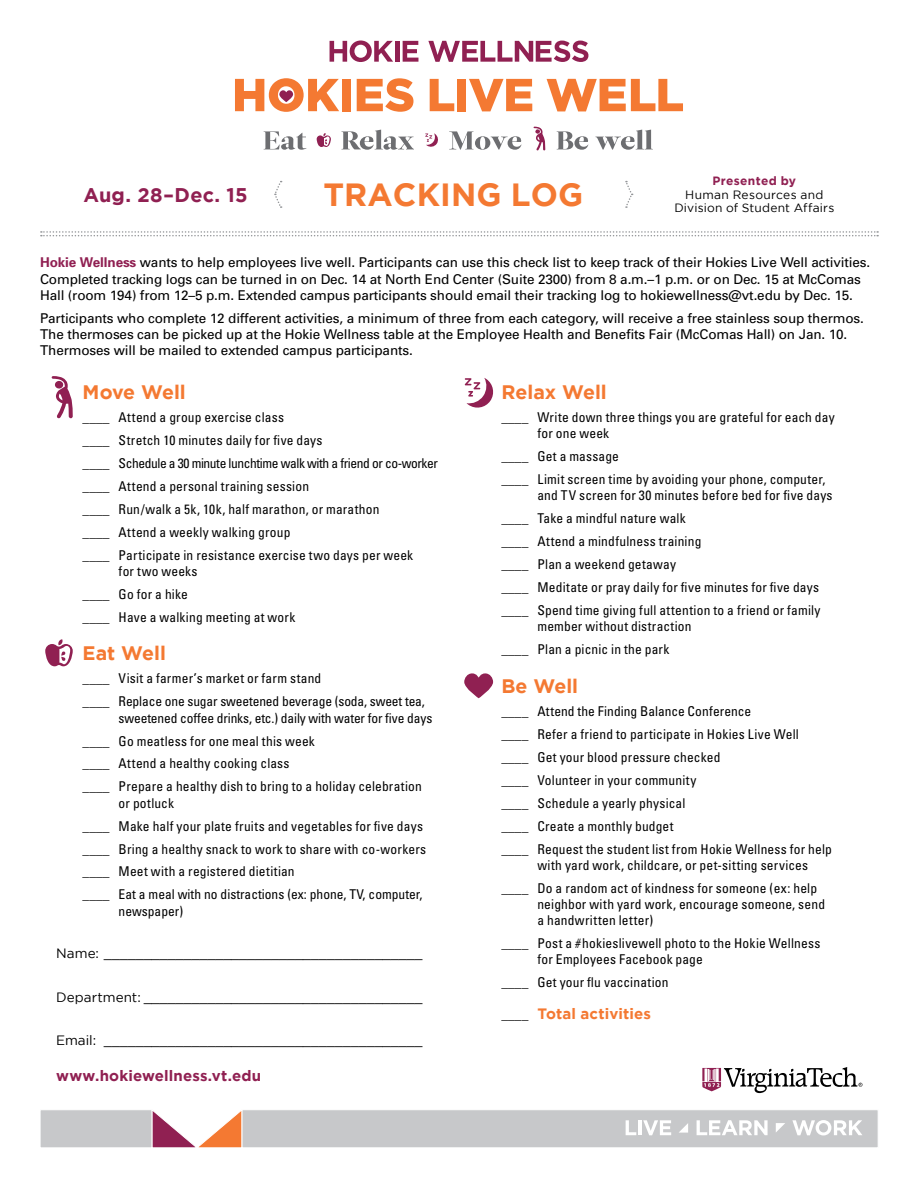
<style>
.page{position:relative;width:918px;height:1188px;background:#fff}
.page>*{position:absolute;margin:0;border:0;box-sizing:border-box;transform-origin:0 0}
.t1{font:700 31.95px "Gotham";letter-spacing:.005em;color:#f47932}
.t2{font:700 19.8px "Gotham";letter-spacing:.01em;color:#902052}
.t3{font:700 19.5px "Gotham";color:#f47932}
.t4{font:700 15px "Gotham";letter-spacing:.01em;color:#902052}
.t5{font:700 15px "Gotham";letter-spacing:.01em;color:#f47932}
.t6{font:condensed 13.5px/23px "Univers";letter-spacing:.015em;color:#000}
.t7{font:13.5px/16.2px "Univers";letter-spacing:-.01em;color:#000}
.t8{font:13.5px "Gotham";letter-spacing:.005em;color:#000}
.t9{font:condensed 13.5px/23px "Univers";letter-spacing:-.01em;color:#000}
.t10{font:12px "Gotham";letter-spacing:.02em;color:#000}
.t11{font:700 12px "Gotham";letter-spacing:.025em;color:#902052}
.s1{font-weight:700;color:#902052}
.s2{font-family:"Univers";font-weight:400;font-stretch:condensed;font-size:13.5px;color:#000}
</style>
<div class="page">
<svg style="left:152px;top:1111px;width:90px;height:37px"></svg>
<div style="left:242px;top:1109px;width:636px;height:39px;background:#c7c8ca;border:1px solid #fff"></div>
<div style="left:40px;top:1110px;width:112px;height:38px;background:#c7c8ca"></div>
<div style="left:40px;top:1109px;width:112px;height:39px;border:1px solid #fff"></div>
<svg style="left:702px;top:1067px;width:160px;height:26px"></svg>
<svg style="left:626px;top:1120px;width:10px;height:15px"></svg>
<hr style="left:638px;top:1120px;width:3px;height:15px;background:#fff">
<svg style="left:643px;top:1120px;width:28px;height:15px"></svg>
<svg style="left:679px;top:1123px;width:9px;height:10px"></svg>
<svg style="left:697px;top:1120px;width:71px;height:15px"></svg>
<svg style="left:776px;top:1123px;width:9px;height:9px"></svg>
<svg style="left:792px;top:1120px;width:70px;height:15px"></svg>
<svg style="left:465px;top:378px;width:29px;height:30px"></svg>
<svg style="left:464px;top:673px;width:29px;height:25px"></svg>
<svg style="left:52px;top:376px;width:21px;height:42px"></svg>
<svg style="left:45px;top:639px;width:28px;height:27px"></svg>
<svg style="left:41px;top:231px;width:837px;height:5px"></svg>
<svg style="left:274px;top:181px;width:8px;height:27px"></svg>
<svg style="left:625px;top:181px;width:8px;height:27px"></svg>
<svg style="left:330px;top:41px;width:63px;height:21px"></svg>
<div style="left:395px;top:41px;width:5px;height:21px;background:#902052"></div>
<svg style="left:403px;top:41px;width:15px;height:21px"></svg>
<svg style="left:428px;top:41px;width:160px;height:21px"></svg>
<div style="left:342px;top:79px;width:9px;height:32px;background:#f47932"></div>
<svg style="left:357px;top:78px;width:56px;height:34px"></svg>
<svg style="left:430px;top:79px;width:24px;height:32px"></svg>
<div style="left:457px;top:79px;width:9px;height:32px;background:#f47932"></div>
<svg style="left:469px;top:79px;width:63px;height:32px"></svg>
<svg style="left:547px;top:79px;width:136px;height:32px"></svg>
<svg style="left:235px;top:78px;width:104px;height:34px"></svg>
<svg style="left:264px;top:131px;width:43px;height:19px"></svg>
<svg style="left:341px;top:130px;width:73px;height:20px"></svg>
<svg style="left:449px;top:131px;width:73px;height:19px"></svg>
<svg style="left:557px;top:131px;width:32px;height:19px"></svg>
<svg style="left:595px;top:130px;width:58px;height:20px"></svg>
<svg style="left:425px;top:133px;width:13px;height:14px"></svg>
<svg style="left:534px;top:127px;width:11px;height:23px"></svg>
<svg style="left:317px;top:133px;width:14px;height:14px"></svg>
<h2 class="t2" style="left:84px;top:183px;width:166px">Aug. 28–Dec. 15</h2>
<h1 class="t1" style="left:323px;top:176px;width:261px">TRACKING LOG</h1>
<p class="t11" style="left:713px;top:174px;width:85px">Presented by</p>
<p class="t10" style="left:685px;top:188px;width:140px">Human Resources and</p>
<p class="t10" style="left:674px;top:201px;width:161px">Division of Student Affairs</p>
<p class="t7" style="left:40px;top:255px;width:831px"><span class="s1">Hokie Wellness</span> wants to help employees live well. Participants can use this check list to keep track of their Hokies Live Well activities.<br>Completed tracking logs can be turned in on Dec. 14 at North End Center (Suite 2300) from 8 a.m.–1 p.m. or on Dec. 15 at McComas<br>Hall (room 194) from 12–5 p.m. Extended campus participants should email their tracking log to hokiewellness@vt.edu by Dec. 15.</p>
<p class="t7" style="left:40px;top:310px;width:825px">Participants who complete 12 different activities, a minimum of three from each category, will receive a free stainless soup thermos.<br>The thermoses can be picked up at the Hokie Wellness table at the Employee Health and Benefits Fair (McComas Hall) on Jan. 10.<br>Thermoses will be mailed to extended campus participants.</p>
<h3 class="t3" style="left:83px;top:381px;width:105px">Move Well</h3>
<p class="t6" style="left:83px;top:406px;width:357px">____ Attend a group exercise class<br>____ Stretch 10 minutes daily for five days<br>____ Schedule a 30 minute lunchtime walk with a friend or co-worker ____ Attend a personal training session<br>____ Run/walk a 5k, 10k, half marathon, or marathon<br>____ Attend a weekly walking group<br>____ Participate in resistance exercise two days per week</p>
<p class="t6" style="left:83px;top:559px;width:214px;text-indent:36px">for two weeks<br>____ Go for a hike<br>____ Have a walking meeting at work</p>
<h3 class="t3" style="left:83px;top:642px;width:85px">Eat Well</h3>
<p class="t9" style="left:83px;top:667px;width:344px">____ Visit a farmer’s market or farm stand<br>____ Replace one sugar sweetened beverage (soda, sweet tea,</p>
<p class="t6" style="left:83px;top:706px;width:351px;text-indent:36px">sweetened coffee drinks, etc.) daily with water for five days ____ Go meatless for one meal this week<br>____ Attend a healthy cooking class<br>____ Prepare a healthy dish to bring to a holiday celebration</p>
<p class="t6" style="left:83px;top:791px;width:345px;text-indent:36px">or potluck<br>____ Make half your plate fruits and vegetables for five days ____ Bring a healthy snack to work to share with co-workers ____ Meet with a registered dietitian<br>____ Eat a meal with no distractions (ex: phone, TV, computer,</p>
<p class="t6" style="left:119px;top:899px;width:66px">newspaper)</p>
<p class="t8" style="left:56px;top:946px;width:368px">Name: ________________________________________</p>
<p class="t8" style="left:56px;top:989px;width:368px">Department: ___________________________________</p>
<p class="t8" style="left:56px;top:1032px;width:368px">Email: ________________________________________</p>
<p class="t4" style="left:56px;top:1067px;width:207px">www.hokiewellness.vt.edu</p>
<h3 class="t3" style="left:501px;top:381px;width:107px">Relax Well</h3>
<p class="t6" style="left:537px;top:409px;width:299px;line-height:16.2px;text-indent:-36px">____ Write down three things you are grateful for each day for one week</p>
<p class="t6" style="left:501px;top:445px;width:326px">____ Get a massage<br>____ Limit screen time by avoiding your phone, computer,</p>
<p class="t6" style="left:501px;top:484px;width:333px;text-indent:36px">and TV screen for 30 minutes before bed for five days ____ Take a mindful nature walk<br>____ Attend a mindfulness training<br>____ Plan a weekend getaway<br>____ Meditate or pray daily for five minutes for five days ____ Spend time giving full attention to a friend or family</p>
<p class="t6" style="left:501px;top:615px;width:192px;text-indent:36px">member without distraction ____ Plan a picnic in the park</p>
<h3 class="t3" style="left:501px;top:675px;width:78px">Be Well</h3>
<p class="t6" style="left:501px;top:699px;width:332px">____ Attend the Finding Balance Conference<br>____ Refer a friend to participate in Hokies Live Well<br>____ Get your blood pressure checked<br>____ Volunteer in your community<br>____ Schedule a yearly physical<br>____ Create a monthly budget<br>____ Request the student list from Hokie Wellness for help</p>
<p class="t6" style="left:501px;top:853px;width:317px;text-indent:36px">with yard work, childcare, or pet-sitting services ____ Do a random act of kindness for someone (ex: help</p>
<p class="t6" style="left:537px;top:896px;width:289px;line-height:16.2px">neighbor with yard work, encourage someone, send a handwritten letter)</p>
<p class="t6" style="left:537px;top:935px;width:284px;line-height:16.2px;text-indent:-36px">____ Post a #hokieslivewell photo to the Hokie Wellness for Employees Facebook page</p>
<p class="t6" style="left:501px;top:971px;width:169px">____ Get your flu vaccination</p>
<p class="t5" style="left:501px;top:1005px;width:151px"><span class="s2">____</span> Total activities</p>
</div>
